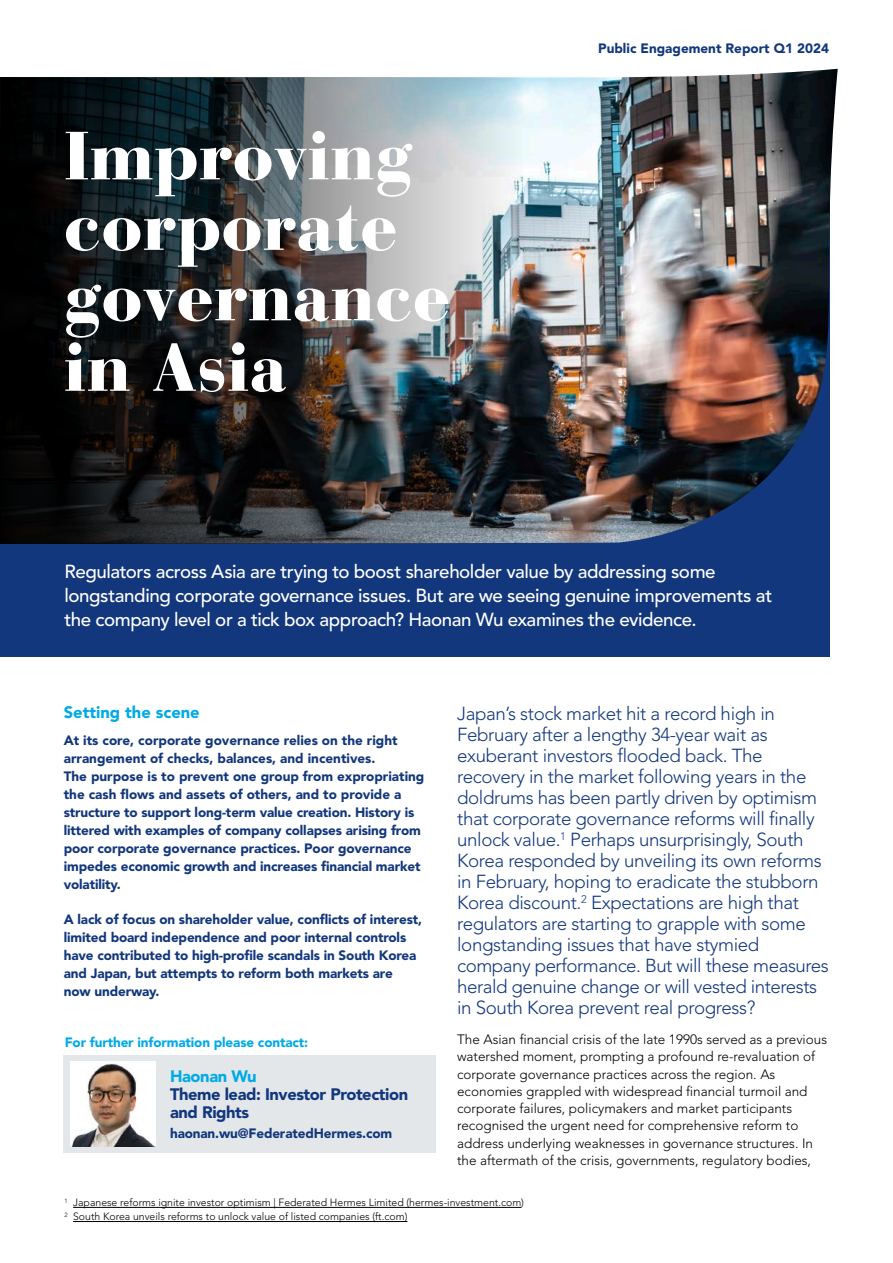
<style>
.page{position:relative;width:893px;height:1263px;background:#fff}
.page>*{position:absolute;margin:0;border:0;box-sizing:border-box;transform-origin:0 0}
.t1{font:900 67.5px/70.5px "Bauer Bodoni Std";color:#fff}
.t2{font:300 18.75px/21px "Avenir LT Std";letter-spacing:-.02em;color:#12377c}
.t3{font:500 18.75px/24px "Avenir LT Std";letter-spacing:-.025em;color:#fff}
.t4{font:900 16.5px/18px "Avenir LT Std";letter-spacing:-.025em;color:#12377c}
.t5{font:900 16.5px "Avenir LT Std";color:#00aae7}
.t6{font:900 16.5px "Avenir LT Std";letter-spacing:-.025em;color:#00aae7}
.t7{font:900 13.5px/18px "Avenir LT Std";letter-spacing:-.01em;color:#12377c}
.t8{font:300 13.5px/17.2px "Avenir LT Std";color:#000}
.t9{font:900 13.5px "Avenir LT Std";letter-spacing:-.01em;color:#00aae7}
.t10{font:300 10.5px/14.1px "Avenir LT Std";color:#000}
</style>
<div class="page">
<div style="left:0;top:127px;width:829px;height:530px;background:#12377c"></div>
<img style="left:523px;top:69px;width:315px;height:475px">
<img style="left:0;top:77px;width:523px;height:467px">
<div style="left:64px;top:1054px;width:372px;height:98px;background:#e3e7ea"></div>
<img style="left:70px;top:1061px;width:85px;height:85px">
<hr style="left:73px;top:1207px;width:448px;height:1px;background:#000">
<hr style="left:73px;top:1221px;width:334px;height:1px;background:#000">
<h1 class="t1" style="left:64px;top:121px;width:388px">Improving corporate governance in Asia</h1>
<p class="t7" style="left:598px;top:39px;width:232px">Public Engagement Report Q1 2024</p>
<p class="t3" style="left:64px;top:560px;width:709px">Regulators across Asia are trying to boost shareholder value by addressing some longstanding corporate governance issues. But are we seeing genuine improvements at the company level or a tick box approach? Haonan Wu examines the evidence.</p>
<p class="t5" style="left:64px;top:703px;width:137px">Setting the scene</p>
<p class="t7" style="left:64px;top:731px;width:362px">At its core, corporate governance relies on the right arrangement of checks, balances, and incentives.<br>The purpose is to prevent one group from expropriating the cash flows and assets of others, and to provide a structure to support long-term value creation. History is littered with examples of company collapses arising from poor corporate governance practices. Poor governance impedes economic growth and increases financial market volatility.</p>
<p class="t7" style="left:64px;top:910px;width:360px">A lack of focus on shareholder value, conflicts of interest, limited board independence and poor internal controls have contributed to high-profile scandals in South Korea and Japan, but attempts to reform both markets are now underway.</p>
<p class="t9" style="left:65px;top:1034px;width:245px">For further information please contact:</p>
<p class="t6" style="left:170px;top:1066px;width:88px">Haonan Wu</p>
<p class="t4" style="left:170px;top:1085px;width:240px">Theme lead: Investor Protection and Rights</p>
<p class="t7" style="left:170px;top:1124px;width:224px">haonan.wu@FederatedHermes.com</p>
<p class="t2" style="left:457px;top:703px;width:373px">Japan’s stock market hit a record high in February after a lengthy 34-year wait as exuberant investors flooded back. The recovery in the market following years in the doldrums has been partly driven by optimism that corporate governance reforms will finally unlock value.<sup>1</sup> Perhaps unsurprisingly, South Korea responded by unveiling its own reforms in February, hoping to eradicate the stubborn Korea discount.<sup>2</sup> Expectations are high that regulators are starting to grapple with some longstanding issues that have stymied company performance. But will these measures herald genuine change or will vested interests in South Korea prevent real progress?</p>
<p class="t8" style="left:457px;top:1031px;width:371px">The Asian financial crisis of the late 1990s served as a previous watershed moment, prompting a profound re-revaluation of corporate governance practices across the region. As economies grappled with widespread financial turmoil and corporate failures, policymakers and market participants recognised the urgent need for comprehensive reform to address underlying weaknesses in governance structures. In the aftermath of the crisis, governments, regulatory bodies,</p>
<p class="t10" style="left:64px;top:1196px;width:461px"><sup>1</sup> Japanese reforms ignite investor optimism | Federated Hermes Limited (hermes-investment.com)<br><sup>2</sup> South Korea unveils reforms to unlock value of listed companies (ft.com)</p>
</div>
